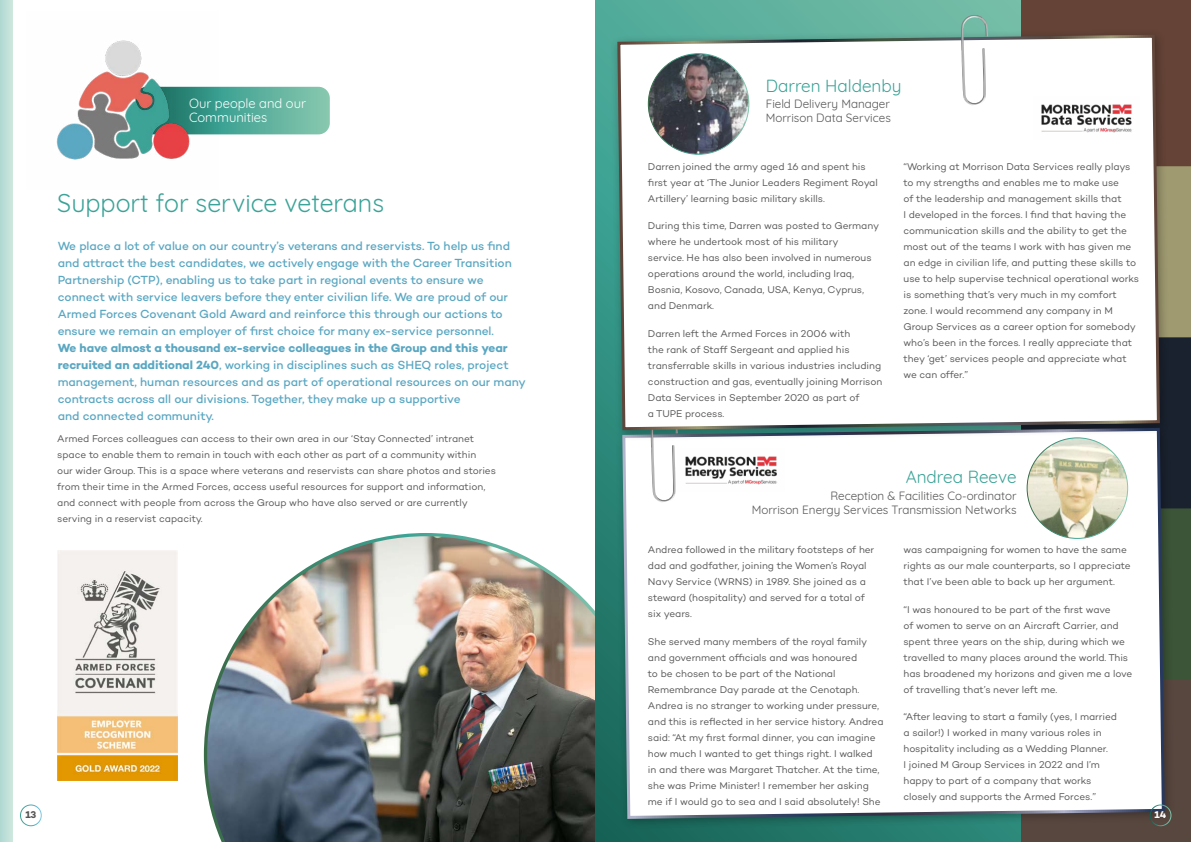
<style>
.page{position:relative;width:1191px;height:842px;background:#fff}
.page>*{position:absolute;margin:0;border:0;box-sizing:border-box;transform-origin:0 0}
.t1{font:25px "Quicksand";color:#3ba397}
.t2{font:17.1px "Quicksand";color:#3ba397}
.t3{font:13px/14.3px "Quicksand";color:#fff}
.t4{font:500 12px/17px "Campton";letter-spacing:-.005em;color:#5aa7c2}
.t5{font:11.7px/14px "Quicksand";color:#575656}
.t6{font:10px/16px "Campton";letter-spacing:-.005em;color:#575656}
.t7{font:700 10px "Campton";color:#575656}
.t8{font:700 10px "Campton";color:#fff}
.s1{font-weight:700}
</style>
<div class="page">
<img style="left:204px;top:533px;width:391px;height:309px">
<svg style="left:595px;top:0;width:426px;height:842px;background:#3f9484"></svg>
<img style="left:1021px;top:0;width:170px;height:842px">
<div style="left:615px;top:421px;width:561px;height:409px;background:#000;opacity:.3"></div>
<svg style="left:621px;top:442px;width:545px;height:378px"></svg>
<svg style="left:650px;top:442px;width:27px;height:61px"></svg>
<div style="left:610px;top:28px;width:561px;height:414px;background:#000;opacity:.3"></div>
<svg style="left:616px;top:33px;width:545px;height:399px"></svg>
<svg style="left:218px;top:87px;width:112px;height:47px;background:#63b4a1"></svg>
<img style="left:56px;top:40px;width:162px;height:120px">
<img style="left:648px;top:54px;width:101px;height:100px;border-radius:50px">
<img style="left:1027px;top:438px;width:100px;height:100px;border-radius:50px">
<div style="left:20px;top:805px;width:22px;height:21px;border:1px solid #fff;border-radius:50%"></div>
<div style="left:1149px;top:805px;width:22px;height:21px;border:1px solid #fff;border-radius:50%"></div>
<svg style="left:0;top:0;width:13px;height:842px;background:#bfdfd8"></svg>
<img style="left:1033px;top:97px;width:106px;height:42px">
<img style="left:677px;top:449px;width:107px;height:43px">
<img style="left:57px;top:550px;width:120px;height:231px">
<svg style="left:961px;top:14px;width:27px;height:92px"></svg>
<h3 class="t3" style="left:189px;top:95px;width:119px">Our people and our<br>Communities</h3>
<h1 class="t1" style="left:57px;top:184px;width:328px">Support for service veterans</h1>
<p class="t4" style="left:58px;top:237px;width:455px">We place a lot of value on our country’s veterans and reservists. To help us find and attract the best candidates, we actively engage with the Career Transition Partnership (CTP), enabling us to take part in regional events to ensure we connect with service leavers before they enter civilian life. We are proud of our Armed Forces Covenant Gold Award and reinforce this through our actions to ensure we remain an employer of first choice for many ex-service personnel.</p>
<p class="t4" style="left:58px;top:339px;width:470px"><span class="s1">We have almost a thousand ex-service colleagues in the Group and this year recruited an additional 240</span>, working in disciplines such as SHEQ roles, project management, human resources and as part of operational resources on our many contracts across all our divisions. Together, they make up a supportive<br>and connected community.</p>
<p class="t6" style="left:57px;top:430px;width:440px">Armed Forces colleagues can access to their own area in our ‘Stay Connected’ intranet space to enable them to remain in touch with each other as part of a community within<br>our wider Group. This is a space where veterans and reservists can share photos and stories from their time in the Armed Forces, access useful resources for support and information, and connect with people from across the Group who have also served or are currently serving in a reservist capacity.</p>
<h2 class="t2" style="left:766px;top:73px;width:137px">Darren Haldenby</h2>
<p class="t5" style="left:766px;top:96px;width:126px">Field Delivery Manager<br>Morrison Data Services</p>
<p class="t6" style="left:648px;top:158px;width:231px">Darren joined the army aged 16 and spent his first year at ‘The Junior Leaders Regiment Royal<br>Artillery’ learning basic military skills.</p>
<p class="t6" style="left:648px;top:218px;width:233px">During this time, Darren was posted to Germany where he undertook most of his military<br>service. He has also been involved in numerous operations around the world, including Iraq, Bosnia, Kosovo, Canada, USA, Kenya, Cyprus, and Denmark.</p>
<p class="t6" style="left:648px;top:325px;width:236px">Darren left the Armed Forces in 2006 with<br>the rank of Staff Sergeant and applied his transferrable skills in various industries including construction and gas, eventually joining Morrison Data Services in September 2020 as part of<br>a TUPE process.</p>
<p class="t6" style="left:903px;top:158px;width:237px">“Working at Morrison Data Services really plays to my strengths and enables me to make use<br>of the leadership and management skills that<br>I developed in the forces. I find that having the communication skills and the ability to get the most out of the teams I work with has given me an edge in civilian life, and putting these skills to use to help supervise technical operational works is something that’s very much in my comfort zone. I would recommend any company in M Group Services as a career option for somebody who’s been in the forces. I really appreciate that they ‘get’ services people and appreciate what we can offer.”</p>
<h2 class="t2" style="left:905px;top:464px;width:112px">Andrea Reeve</h2>
<p class="t5" style="left:751px;top:487px;width:266px;text-align:right">Reception &amp; Facilities Co-ordinator<br>Morrison Energy Services Transmission Networks</p>
<p class="t6" style="left:648px;top:541px;width:228px">Andrea followed in the military footsteps of her dad and godfather, joining the Women’s Royal Navy Service (WRNS) in 1989. She joined as a steward (hospitality) and served for a total of six years.</p>
<p class="t6" style="left:648px;top:633px;width:237px">She served many members of the royal family and government officials and was honoured<br>to be chosen to be part of the National Remembrance Day parade at the Cenotaph.<br>Andrea is no stranger to working under pressure, and this is reflected in her service history. Andrea said: “At my first formal dinner, you can imagine how much I wanted to get things right. I walked in and there was Margaret Thatcher. At the time, she was Prime Minister! I remember her asking me if I would go to sea and I said absolutely! She</p>
<p class="t6" style="left:903px;top:541px;width:229px">was campaigning for women to have the same rights as our male counterparts, so I appreciate that I’ve been able to back up her argument.</p>
<p class="t6" style="left:903px;top:601px;width:230px">“I was honoured to be part of the first wave<br>of women to serve on an Aircraft Carrier, and spent three years on the ship, during which we travelled to many places around the world. This has broadened my horizons and given me a love of travelling that’s never left me.</p>
<p class="t6" style="left:903px;top:708px;width:215px">“After leaving to start a family (yes, I married a sailor!) I worked in many various roles in hospitality including as a Wedding Planner.<br>I joined M Group Services in 2022 and I’m happy to part of a company that works closely and supports the Armed Forces.”</p>
<p class="t7" style="left:25px;top:808px;width:13px">13</p>
<p class="t8" style="left:1154px;top:808px;width:13px">14</p>
</div>
